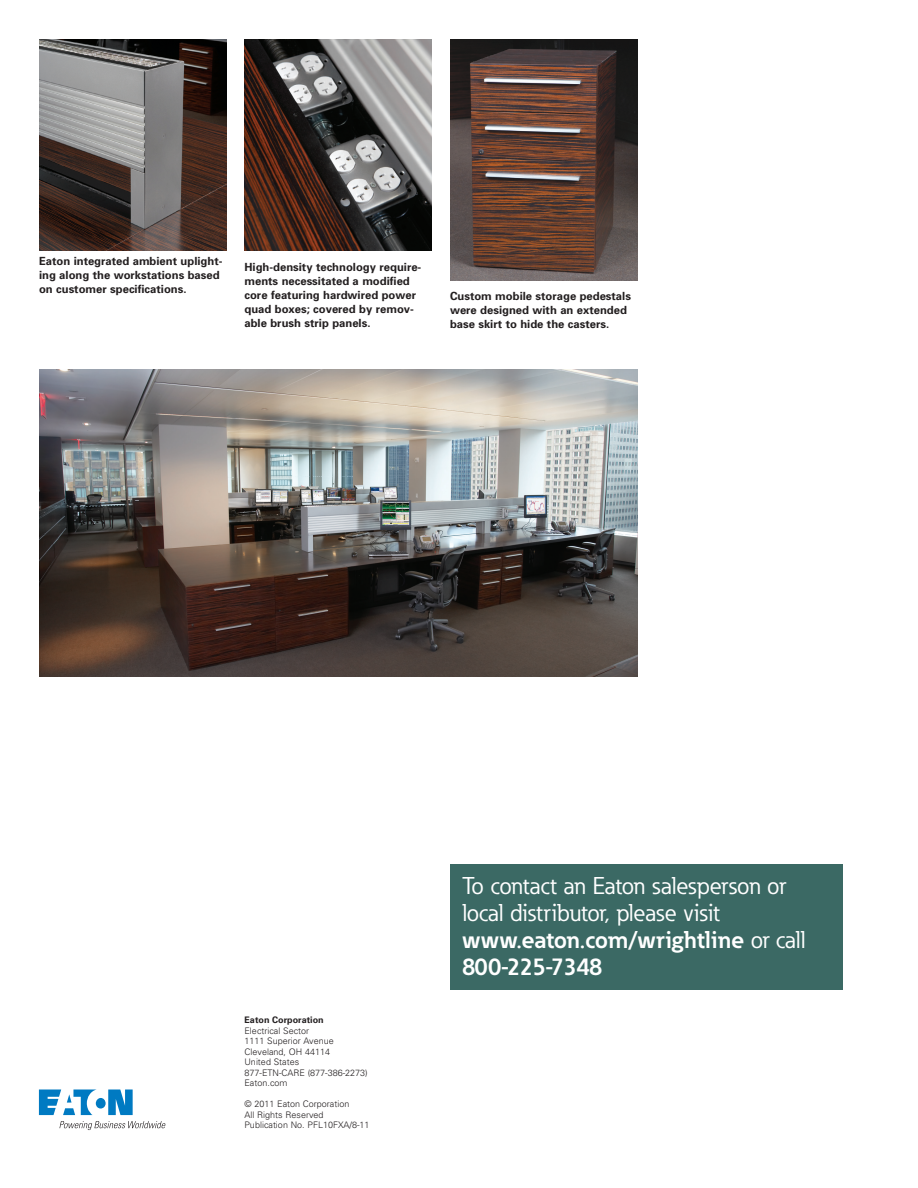
<style>
.page{position:relative;width:918px;height:1188px;background:#fff}
.page>*{position:absolute;margin:0;border:0;box-sizing:border-box;transform-origin:0 0}
._02_Body{font:24px/27px "Eaton";color:#fff}
._05_Caption_Head{font:700 11.25px/13.8px "Univers";color:#231f20}
.Backpage_Copyright_a{font:300 9px "Univers";color:#231f20}
.Backpage_Copyright_a-2{font:700 9px "Univers";color:#231f20}
.s1{font-weight:700}
</style>
<div class="page">
<svg style="left:39px;top:1090px;width:94px;height:25px"></svg>
<svg style="left:59px;top:1121px;width:107px;height:9px"></svg>
<img style="left:39px;top:39px;width:187px;height:211px">
<img style="left:244px;top:39px;width:188px;height:211px">
<img style="left:450px;top:39px;width:188px;height:241px">
<img style="left:39px;top:369px;width:599px;height:308px">
<div style="left:450px;top:864px;width:393px;height:126px;background:#3b6964"></div>
<p class="_05_Caption_Head" style="left:39px;top:255px;width:185px">Eaton integrated ambient uplight&shy;ing along the workstations based on customer specifications.</p>
<p class="_05_Caption_Head" style="left:244px;top:260px;width:178px">High-density technology require&shy;ments necessitated a modified core featuring hardwired power quad boxes; covered by remov&shy;able brush strip panels.</p>
<p class="_05_Caption_Head" style="left:450px;top:289px;width:182px">Custom mobile storage pedestals were designed with an extended base skirt to hide the casters.</p>
<p class="Backpage_Copyright_a-2" style="left:244px;top:1015px;width:81px">Eaton Corporation</p>
<p class="Backpage_Copyright_a" style="left:244px;top:1025px;width:66px">Electrical Sector</p>
<p class="Backpage_Copyright_a" style="left:244px;top:1036px;width:91px">1111 Superior Avenue</p>
<p class="Backpage_Copyright_a" style="left:244px;top:1046px;width:87px">Cleveland, OH 44114</p>
<p class="Backpage_Copyright_a" style="left:244px;top:1057px;width:56px">United States</p>
<p class="Backpage_Copyright_a" style="left:244px;top:1067px;width:125px">877-ETN-CARE (877-386-2273)</p>
<p class="Backpage_Copyright_a" style="left:244px;top:1078px;width:45px">Eaton.com</p>
<p class="Backpage_Copyright_a" style="left:244px;top:1099px;width:106px">© 2011 Eaton Corporation</p>
<p class="Backpage_Copyright_a" style="left:244px;top:1109px;width:81px">All Rights Reserved</p>
<p class="Backpage_Copyright_a" style="left:244px;top:1120px;width:127px">Publication No. PFL10FXA/8-11</p>
<p class="_02_Body" style="left:462px;top:873px;width:345px">To contact an Eaton salesperson or local distributor, please visit <span class="s1">www.eaton.com/wrightline</span> or call<br><span class="s1">800-225-7348</span></p>
</div>
